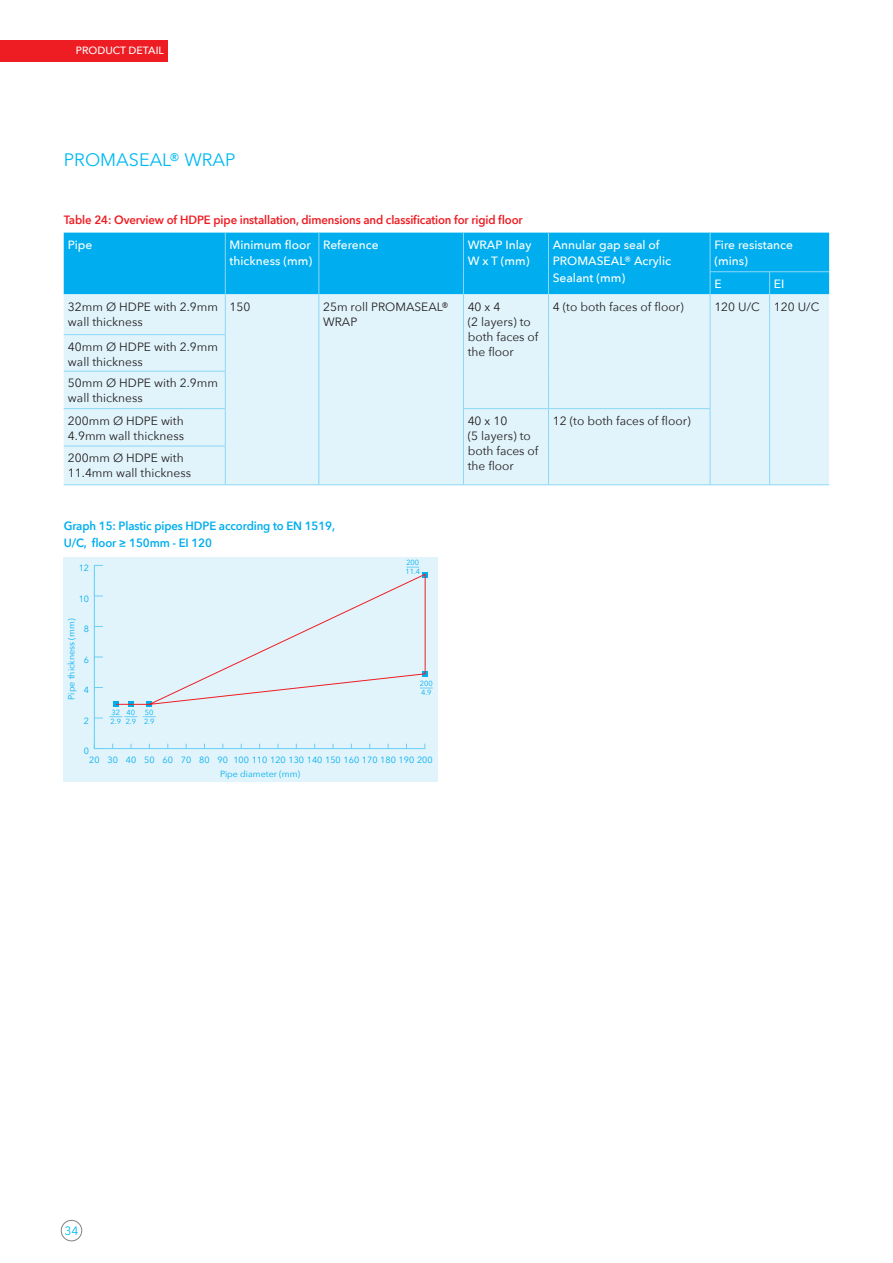
<style>
.page{position:relative;width:893px;height:1263px;background:#fff}
.page>*{position:absolute;margin:0;border:0;box-sizing:border-box;transform-origin:0 0}
.t1{font:18px "Avenir Next";color:#00baf1}
.t2{font:12px/15px "Avenir Next";color:#231f20}
.t3{font:500 12px/16.5px "Avenir Next";color:#fff}
.t4{font:600 12px "Avenir Next";letter-spacing:-.01em;color:#ee1d23;scale:.95 1}
.t5{font:600 12px/17px "Avenir Next";letter-spacing:-.01em;color:#00aeef;scale:.95 1}
.t6{font:12px "Avenir Next";color:#00baf1}
.t7{font:500 10.5px "Avenir Next";color:#fff}
.t8{font:9px "Avenir Next";color:#00aeef}
.t9{font:8.85px "Avenir Next";color:#00aeef}
.t10{font:7.35px/8.9px "Avenir Next";color:#00aeef}
</style>
<div class="page">
<div style="left:0;top:40px;width:168px;height:22px;background:#ee1d23"></div>
<div style="left:61px;top:1220px;width:21px;height:21px;border:1px solid #808285;border-radius:50%"></div>
<div style="left:64px;top:233px;width:765px;height:61px;background:#00aeef"></div>
<div style="left:64px;top:294px;width:765px;height:190px;background:#e1f4fc"></div>
<hr style="left:225px;top:294px;width:1px;height:40px;background:#8dd7f7">
<hr style="left:318px;top:294px;width:1px;height:41px;background:#8dd7f7">
<hr style="left:463px;top:294px;width:1px;height:41px;background:#8dd7f7">
<hr style="left:548px;top:294px;width:1px;height:41px;background:#8dd7f7">
<hr style="left:710px;top:294px;width:1px;height:41px;background:#8dd7f7">
<hr style="left:769px;top:294px;width:1px;height:41px;background:#8dd7f7">
<hr style="left:64px;top:334px;width:162px;height:1px;background:#8dd7f7">
<hr style="left:225px;top:335px;width:1px;height:36px;background:#8dd7f7">
<hr style="left:318px;top:335px;width:1px;height:36px;background:#8dd7f7">
<hr style="left:463px;top:335px;width:1px;height:36px;background:#8dd7f7">
<hr style="left:548px;top:335px;width:1px;height:36px;background:#8dd7f7">
<hr style="left:710px;top:335px;width:1px;height:36px;background:#8dd7f7">
<hr style="left:769px;top:335px;width:1px;height:36px;background:#8dd7f7">
<hr style="left:64px;top:371px;width:162px;height:1px;background:#8dd7f7">
<hr style="left:225px;top:372px;width:1px;height:36px;background:#8dd7f7">
<hr style="left:318px;top:371px;width:1px;height:38px;background:#8dd7f7">
<hr style="left:463px;top:371px;width:1px;height:37px;background:#8dd7f7">
<hr style="left:548px;top:371px;width:1px;height:37px;background:#8dd7f7">
<hr style="left:710px;top:371px;width:1px;height:37px;background:#8dd7f7">
<hr style="left:769px;top:371px;width:1px;height:38px;background:#8dd7f7">
<hr style="left:64px;top:408px;width:162px;height:1px;background:#8dd7f7">
<hr style="left:225px;top:409px;width:1px;height:37px;background:#8dd7f7">
<hr style="left:318px;top:409px;width:1px;height:37px;background:#8dd7f7">
<hr style="left:463px;top:408px;width:85px;height:1px;background:#8dd7f7">
<hr style="left:463px;top:409px;width:1px;height:37px;background:#8dd7f7">
<hr style="left:548px;top:408px;width:162px;height:1px;background:#8dd7f7">
<hr style="left:548px;top:409px;width:1px;height:37px;background:#8dd7f7">
<hr style="left:710px;top:409px;width:1px;height:37px;background:#8dd7f7">
<hr style="left:769px;top:409px;width:1px;height:37px;background:#8dd7f7">
<hr style="left:64px;top:446px;width:162px;height:1px;background:#8dd7f7">
<hr style="left:225px;top:446px;width:1px;height:38px;background:#8dd7f7">
<hr style="left:318px;top:446px;width:1px;height:38px;background:#8dd7f7">
<hr style="left:463px;top:446px;width:1px;height:38px;background:#8dd7f7">
<hr style="left:548px;top:446px;width:1px;height:38px;background:#8dd7f7">
<hr style="left:710px;top:446px;width:1px;height:38px;background:#8dd7f7">
<hr style="left:769px;top:446px;width:1px;height:38px;background:#8dd7f7">
<hr style="left:64px;top:484px;width:161px;height:1px;background:#8dd7f7">
<hr style="left:225px;top:484px;width:94px;height:1px;background:#8dd7f7">
<hr style="left:319px;top:484px;width:144px;height:1px;background:#8dd7f7">
<hr style="left:463px;top:484px;width:85px;height:1px;background:#8dd7f7">
<hr style="left:548px;top:484px;width:162px;height:1px;background:#8dd7f7">
<hr style="left:710px;top:484px;width:60px;height:1px;background:#8dd7f7">
<hr style="left:770px;top:484px;width:59px;height:1px;background:#8dd7f7">
<hr style="left:225px;top:233px;width:1px;height:39px;background:#8dd7f7">
<hr style="left:318px;top:233px;width:1px;height:39px;background:#8dd7f7">
<hr style="left:463px;top:233px;width:1px;height:39px;background:#8dd7f7">
<hr style="left:548px;top:233px;width:1px;height:39px;background:#8dd7f7">
<svg style="left:225px;top:272px;width:1px;height:22px"></svg>
<svg style="left:318px;top:272px;width:1px;height:22px"></svg>
<svg style="left:463px;top:272px;width:1px;height:22px"></svg>
<svg style="left:548px;top:272px;width:1px;height:22px"></svg>
<hr style="left:710px;top:233px;width:1px;height:38px;background:#8dd7f7">
<hr style="left:710px;top:271px;width:60px;height:1px;background:#8dd7f7">
<svg style="left:710px;top:272px;width:1px;height:22px"></svg>
<hr style="left:770px;top:271px;width:59px;height:1px;background:#8dd7f7">
<svg style="left:769px;top:272px;width:1px;height:22px"></svg>
<div style="left:64px;top:557px;width:374px;height:225px;background:#e1f4fc"></div>
<hr style="left:94px;top:748px;width:331px;height:1px;background:#6bcff6">
<hr style="left:94px;top:565px;width:1px;height:183px;background:#6bcff6">
<svg style="left:114px;top:567px;width:318px;height:140px"></svg>
<svg style="left:143px;top:716px;width:12px;height:1px"></svg>
<svg style="left:110px;top:716px;width:27px;height:1px"></svg>
<p class="t7" style="left:76px;top:41px;width:90px">PRODUCT DETAIL</p>
<h1 class="t1" style="left:64px;top:144px;width:173px">PROMASEAL® WRAP</h1>
<p class="t4" style="left:64px;top:210px;width:485px">Table 24: Overview of HDPE pipe installation, dimensions and classification for rigid floor</p>
<p class="t3" style="left:68px;top:236px;width:26px">Pipe</p>
<p class="t3" style="left:230px;top:236px;width:84px">Minimum floor thickness (mm)</p>
<p class="t3" style="left:323px;top:236px;width:57px">Reference</p>
<p class="t3" style="left:468px;top:236px;width:65px">WRAP Inlay<br>W x T (mm)</p>
<p class="t3" style="left:553px;top:236px;width:120px">Annular gap seal of<br>PROMASEAL® Acrylic<br>Sealant (mm)</p>
<p class="t3" style="left:714px;top:236px;width:80px">Fire resistance (mins)</p>
<p class="t3" style="left:714px;top:275px;width:9px">E</p>
<p class="t3" style="left:774px;top:275px;width:12px">EI</p>
<p class="t2" style="left:68px;top:298px;width:152px">32mm Ø HDPE with 2.9mm wall thickness</p>
<p class="t2" style="left:230px;top:298px;width:22px">150</p>
<p class="t2" style="left:323px;top:298px;width:127px">25m roll PROMASEAL®<br>WRAP</p>
<p class="t2" style="left:468px;top:298px;width:72px">40 x 4<br>(2 layers) to both faces of the floor</p>
<p class="t2" style="left:553px;top:298px;width:132px">4 (to both faces of floor)</p>
<p class="t2" style="left:714px;top:298px;width:107px">120 U/C 120 U/C</p>
<p class="t2" style="left:68px;top:339px;width:152px">40mm Ø HDPE with 2.9mm wall thickness</p>
<p class="t2" style="left:68px;top:375px;width:152px">50mm Ø HDPE with 2.9mm wall thickness</p>
<p class="t2" style="left:68px;top:413px;width:118px">200mm Ø HDPE with<br>4.9mm wall thickness</p>
<p class="t2" style="left:468px;top:413px;width:72px">40 x 10<br>(5 layers) to both faces of the floor</p>
<p class="t2" style="left:553px;top:413px;width:139px">12 (to both faces of floor)</p>
<p class="t2" style="left:68px;top:450px;width:125px">200mm Ø HDPE with<br>11.4mm wall thickness</p>
<p class="t5" style="left:64px;top:517px;width:287px">Graph 15: Plastic pipes HDPE according to EN 1519,<br>U/C, floor ≥ 150mm - EI 120</p>
<p class="t8" style="left:79px;top:560px;width:12px">12</p>
<p class="t8" style="left:79px;top:591px;width:12px">10</p>
<p class="t9" style="left:64px;top:700px;width:82px;rotate:-90deg">Pipe thickness (mm)</p>
<p class="t8" style="left:84px;top:621px;width:7px">8</p>
<p class="t8" style="left:84px;top:652px;width:7px">6</p>
<p class="t8" style="left:84px;top:683px;width:7px">4</p>
<p class="t8" style="left:84px;top:713px;width:7px">2</p>
<p class="t10" style="left:111px;top:708px;width:12px">32<br>2.9</p>
<p class="t10" style="left:126px;top:708px;width:12px">40<br>2.9</p>
<p class="t10" style="left:144px;top:708px;width:12px">50<br>2.9</p>
<p class="t10" style="left:405px;top:558px;width:16px">200<br>11.4</p>
<p class="t10" style="left:420px;top:679px;width:14px">200<br>4.9</p>
<p class="t8" style="left:84px;top:744px;width:7px">0</p>
<p class="t8" style="left:89px;top:752px;width:345px">20 30 40 50 60 70 80 90 100 110 120 130 140 150 160 170 180 190 200</p>
<p class="t9" style="left:220px;top:767px;width:82px">Pipe diameter (mm)</p>
<p class="t6" style="left:64px;top:1220px;width:16px">34</p>
</div>
